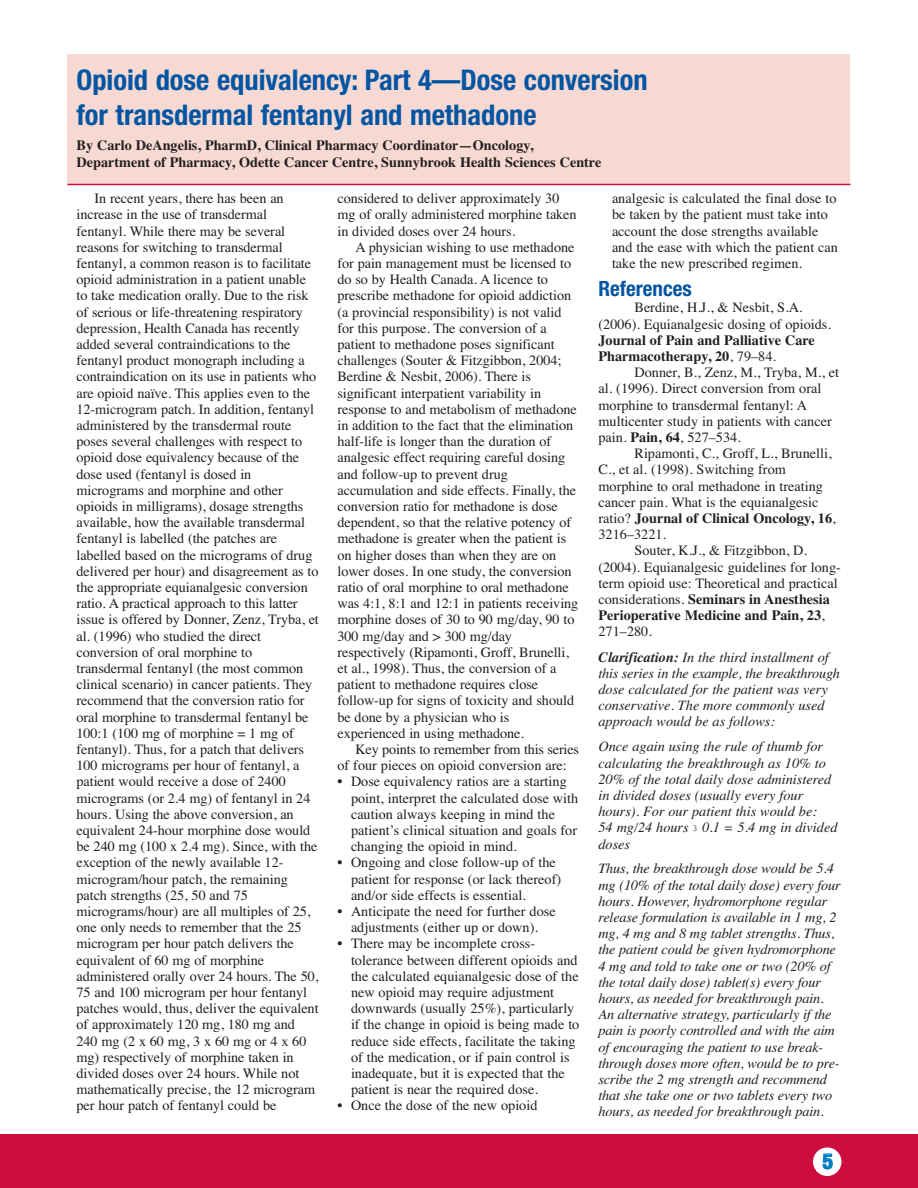
<style>
.page{position:relative;width:918px;height:1188px;background:#fff}
.page>*{position:absolute;margin:0;border:0;box-sizing:border-box;transform-origin:0 0}
.t1{font:700 condensed 28.5px/34.5px "Helvetica Neue";color:#0155a2}
.t2{font:700 condensed 21px "Helvetica Neue";color:#0155a2}
.t3{font:700 condensed 21px "Helvetica Neue";color:#007cc2}
.t4{font:14.25px/16.2px "Times";letter-spacing:-.005em;color:#231f20}
.t5{font:italic 14.25px/16.2px "Times";letter-spacing:-.01em;color:#231f20}
.t6{font:700 14.25px/16.5px "Times";color:#231f20}
.s1{font-weight:400}
.s2{font-weight:700}
.s3{font-family:"Courier";font-style:normal;font-size:9px}
</style>
<div class="page">
<div style="left:0;top:1134px;width:918px;height:54px;background:#cd0d40"></div>
<div style="left:813px;top:1148px;width:29px;height:28px;background:#fff;border-radius:50%"></div>
<div style="left:68px;top:54px;width:782px;height:130px;background:#f7d9d3"></div>
<hr style="left:68px;top:184px;width:782px;height:1px;background:#cd0d40">
<h1 class="t1" style="left:76px;top:63px;width:573px">Opioid dose equivalency: Part 4—Dose conversion for transdermal fentanyl and methadone</h1>
<p class="t6" style="left:76px;top:137px;width:526px">By Carlo DeAngelis, PharmD, Clinical Pharmacy Coordinator—Oncology,<br>Department of Pharmacy, Odette Cancer Centre, Sunnybrook Health Sciences Centre</p>
<p class="t4" style="left:76px;top:190px;width:244px;text-indent:18px">In recent years, there has been an increase in the use of transdermal fentanyl. While there may be several reasons for switching to transdermal fentanyl, a common reason is to facilitate opioid administration in a patient unable to take medication orally. Due to the risk of serious or life-threatening respiratory depression, Health Canada has recently added several contraindications to the fentanyl product monograph including a contraindication on its use in patients who are opioid naïve. This applies even to the 12-microgram patch. In addition, fentanyl administered by the transdermal route poses several challenges with respect to opioid dose equivalency because of the dose used (fentanyl is dosed in micrograms and morphine and other opioids in milligrams), dosage strengths available, how the available transdermal fentanyl is labelled (the patches are labelled based on the micrograms of drug delivered per hour) and disagreement as to the appropriate equianalgesic conversion ratio. A practical approach to this latter issue is offered by Donner, Zenz, Tryba, et al. (1996) who studied the direct conversion of oral morphine to transdermal fentanyl (the most common clinical scenario) in cancer patients. They recommend that the conversion ratio for oral morphine to transdermal fentanyl be 100:1 (100 mg of morphine = 1 mg of fentanyl). Thus, for a patch that delivers 100 micrograms per hour of fentanyl, a patient would receive a dose of 2400 micrograms (or 2.4 mg) of fentanyl in 24 hours. Using the above conversion, an equivalent 24-hour morphine dose would be 240 mg (100 x 2.4 mg). Since, with the exception of the newly available 12- microgram/hour patch, the remaining patch strengths (25, 50 and 75 micrograms/hour) are all multiples of 25, one only needs to remember that the 25 microgram per hour patch delivers the equivalent of 60 mg of morphine administered orally over 24 hours. The 50, 75 and 100 microgram per hour fentanyl patches would, thus, deliver the equivalent of approximately 120 mg, 180 mg and 240mg(2x60mg,3x60mgor4x60 mg) respectively of morphine taken in divided doses over 24 hours. While not mathematically precise, the 12 microgram per hour patch of fentanyl could be</p>
<p class="t4" style="left:338px;top:190px;width:241px">considered to deliver approximately 30 mg of orally administered morphine taken in divided doses over 24 hours.</p>
<p class="t4" style="left:612px;top:190px;width:228px">analgesic is calculated the final dose to be taken by the patient must take into account the dose strengths available and the ease with which the patient can take the new prescribed regimen.</p>
<h2 class="t2" style="left:598px;top:276px;width:95px">References</h2>
<p class="t4" style="left:599px;top:299px;width:234px;text-align:center">Berdine, H.J., &amp; Nesbit, S.A.<br>(2006). Equianalgesic dosing of opioids.</p>
<p class="t6" style="left:599px;top:332px;width:218px">Journal of Pain and Palliative Care<br>Pharmacotherapy, 20<span class="s1">, 79–84.</span></p>
<p class="t4" style="left:599px;top:364px;width:242px;text-indent:36px">Donner, B., Zenz, M., Tryba, M., et al. (1996). Direct conversion from oral morphine to transdermal fentanyl: A multicenter study in patients with cancer pain. <span class="s2">Pain, 64</span>, 527–534.</p>
<p class="t4" style="left:635px;top:445px;width:199px">Ripamonti, C., Groff, L., Brunelli,</p>
<p class="t4" style="left:599px;top:461px;width:189px">C., et al. (1998). Switching from</p>
<p class="t4" style="left:599px;top:478px;width:226px">morphine to oral methadone in treating</p>
<p class="t4" style="left:599px;top:494px;width:221px">cancer pain. What is the equianalgesic</p>
<p class="t6" style="left:599px;top:510px;width:239px"><span class="s1">ratio?</span> Journal of Clinical Oncology, 16<span class="s1">,</span></p>
<p class="t4" style="left:599px;top:526px;width:69px">3216–3221.</p>
<p class="t4" style="left:635px;top:542px;width:174px">Souter, K.J., &amp; Fitzgibbon, D.</p>
<p class="t4" style="left:599px;top:559px;width:244px">(2004). Equianalgesic guidelines for long-</p>
<p class="t4" style="left:599px;top:575px;width:241px">term opioid use: Theoretical and practical</p>
<p class="t6" style="left:599px;top:591px;width:233px"><span class="s1">considerations.</span> Seminars in Anesthesia</p>
<p class="t6" style="left:599px;top:607px;width:228px">Perioperative Medicine and Pain, 23<span class="s1">,</span></p>
<p class="t4" style="left:599px;top:623px;width:55px">271–280.</p>
<p class="t5" style="left:599px;top:648px;width:243px"><span class="s2">Clarification:</span> In the third installment of this series in the example, the breakthrough dose calculated for the patient was very conservative. The more commonly used approach would be as follows:</p>
<p class="t5" style="left:598px;top:738px;width:240px">Once again using the rule of thumb for calculating the breakthrough as 10% to 20% of the total daily dose administered in divided doses (usually every four hours). For our patient this would be:<br>54 mg/24 hours <span class="s3">3</span> 0.1 = 5.4 mg in divided doses</p>
<p class="t5" style="left:598px;top:860px;width:244px">Thus, the breakthrough dose would be 5.4 mg (10% of the total daily dose) every four hours. However, hydromorphone regular release formulation is available in 1 mg, 2 mg, 4 mg and 8 mg tablet strengths. Thus, the patient could be given hydromorphone 4 mg and told to take one or two (20% of the total daily dose) tablet(s) every four hours, as needed for breakthrough pain.<br>An alternative strategy, particularly if the pain is poorly controlled and with the aim of encouraging the patient to use break&shy;through doses more often, would be to pre&shy;scribe the 2 mg strength and recommend that she take one or two tablets every two hours, as needed for breakthrough pain.</p>
<p class="t4" style="left:338px;top:239px;width:242px;text-indent:18px">A physician wishing to use methadone for pain management must be licensed to do so by Health Canada. A licence to prescribe methadone for opioid addiction (a provincial responsibility) is not valid for this purpose. The conversion of a patient to methadone poses significant challenges (Souter &amp; Fitzgibbon, 2004; Berdine &amp; Nesbit, 2006). There is significant interpatient variability in response to and metabolism of methadone in addition to the fact that the elimination half-life is longer than the duration of analgesic effect requiring careful dosing and follow-up to prevent drug accumulation and side effects. Finally, the conversion ratio for methadone is dose dependent, so that the relative potency of methadone is greater when the patient is on higher doses than when they are on lower doses. In one study, the conversion ratio of oral morphine to oral methadone was 4:1, 8:1 and 12:1 in patients receiving morphine doses of 30 to 90 mg/day, 90 to 300 mg/day and &gt; 300 mg/day respectively (Ripamonti, Groff, Brunelli, et al., 1998). Thus, the conversion of a patient to methadone requires close follow-up for signs of toxicity and should be done by a physician who is experienced in using methadone.</p>
<p class="t4" style="left:338px;top:741px;width:243px;text-indent:18px">Key points to remember from this series of four pieces on opioid conversion are:</p>
<p class="t4" style="left:351px;top:773px;width:229px;text-indent:-13px">• Dose equivalency ratios are a starting point, interpret the calculated dose with caution always keeping in mind the patient’s clinical situation and goals for changing the opioid in mind.</p>
<p class="t4" style="left:351px;top:854px;width:212px;text-indent:-14px">• Ongoing and close follow-up of the patient for response (or lack thereof) and/or side effects is essential.</p>
<p class="t4" style="left:338px;top:903px;width:220px;text-align:center">• Anticipate the need for further dose adjustments (either up or down).</p>
<p class="t4" style="left:351px;top:935px;width:230px;text-indent:-13px">• There may be incomplete cross&shy;tolerance between different opioids and the calculated equianalgesic dose of the new opioid may require adjustment downwards (usually 25%), particularly if the change in opioid is being made to reduce side effects, facilitate the taking of the medication, or if pain control is inadequate, but it is expected that the patient is near the required dose.</p>
<p class="t4" style="left:338px;top:1097px;width:202px">• Once the dose of the new opioid</p>
<h2 class="t3" style="left:823px;top:1148px;width:12px">5</h2>
</div>
